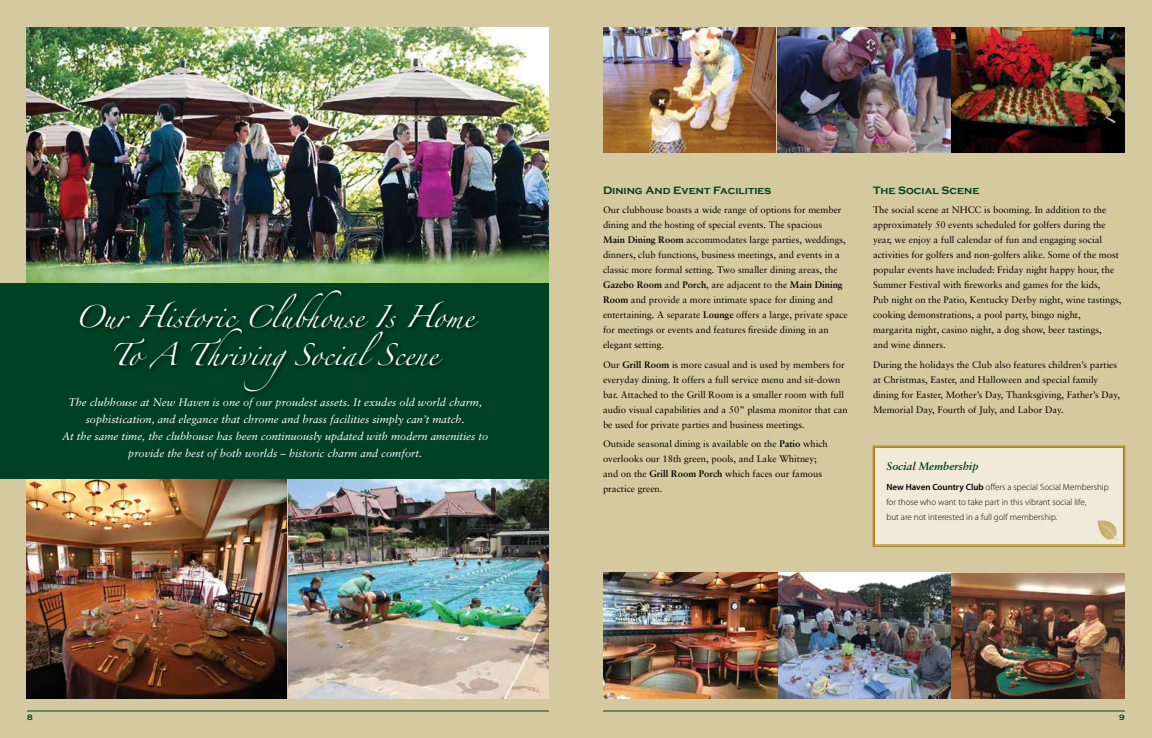
<style>
.page{position:relative;width:1152px;height:738px;background:#fff}
.page>*{position:absolute;margin:0;border:0;box-sizing:border-box;transform-origin:0 0}
.t1{font:20px/38px "Zapfino";color:#fff;text-align:center}
.t2{font:italic 11px/17px "Sabon";color:#fff;text-align:center}
.t3{font:700 11px "Copperplate Gothic";color:#004023}
.t4{font:italic 700 11px "Sabon";color:#004023}
.t5{font:9.5px/15px "Sabon";color:#000}
.t6{font:300 9px/15px "Myriad Pro";color:#000}
.t7{font:700 8px "Copperplate Gothic";color:#004023}
.s1{font-weight:700}
.s2{font-weight:600}
</style>
<div class="page">
<div style="left:0;top:0;width:576px;height:738px;background:#d5ca9f"></div>
<div style="left:576px;top:0;width:576px;height:738px;background:#d5ca9f"></div>
<hr style="left:27px;top:711px;width:522px;height:1px;background:#004023">
<hr style="left:603px;top:711px;width:522px;height:1px;background:#004023">
<img style="left:26px;top:478px;width:523px;height:221px">
<img style="left:27px;top:28px;width:522px;height:255px">
<div style="left:0;top:283px;width:549px;height:195px;background:#004023"></div>
<img style="left:603px;top:27px;width:522px;height:126px">
<img style="left:603px;top:573px;width:522px;height:126px">
<div style="left:873px;top:446px;width:252px;height:101px;background:#f1eadb"></div>
<div style="left:874px;top:447px;width:250px;height:98px;border:1px solid #a27f13"></div>
<img style="left:1096px;top:517px;width:23px;height:25px">
<h1 class="t1" style="left:74px;top:301px;width:401px">Our Historic Clubhouse Is Home<br>To A ThrivingSocialScene</h1>
<p class="t2" style="left:62px;top:394px;width:428px">The clubhouse at New Haven is one of our proudest assets. It exudes old world charm, sophistication, and elegance that chrome and brass facilities simply can’t match.<br>At the same time, the clubhouse has been continuously updated with modern amenities to provide the best of both worlds – historic charm and comfort.</p>
<p class="t3" style="left:603px;top:184px;width:170px">Dining And Event Facilities</p>
<p class="t5" style="left:603px;top:202px;width:246px">Our clubhouse boasts a wide range of options for member dining and the hosting of special events. The spacious<br><span class="s1">Main Dining Room</span> accommodates large parties, weddings, dinners, club functions, business meetings, and events in a classic more formal setting. Two smaller dining areas, the <span class="s1">Gazebo Room</span> and <span class="s1">Porch</span>, are adjacent to the <span class="s1">Main Dining Room</span> and provide a more intimate space for dining and entertaining. A separate <span class="s1">Lounge</span> offers a large, private space for meetings or events and features fireside dining in an elegant setting.</p>
<p class="t5" style="left:603px;top:357px;width:246px">Our <span class="s1">Grill Room</span> is more casual and is used by members for everyday dining. It offers a full service menu and sit-down bar. Attached to the Grill Room is a smaller room with full audio visual capabilities and a 50” plasma monitor that can be used for private parties and business meetings.</p>
<p class="t5" style="left:603px;top:436px;width:226px">Outside seasonal dining is available on the <span class="s1">Patio</span> which overlooks our 18th green, pools, and Lake Whitney; and on the <span class="s1">Grill Room Porch</span> which faces our famous practice green.</p>
<p class="t3" style="left:873px;top:184px;width:108px">The Social Scene</p>
<p class="t5" style="left:873px;top:202px;width:250px">The social scene at NHCC is booming. In addition to the approximately 50 events scheduled for golfers during the year, we enjoy a full calendar of fun and engaging social activities for golfers and non-golfers alike. Some of the most popular events have included: Friday night happy hour, the Summer Festival with fireworks and games for the kids,<br>Pub night on the Patio, Kentucky Derby night, wine tastings, cooking demonstrations, a pool party, bingo night, margarita night, casino night, a dog show, beer tastings,<br>and wine dinners.</p>
<p class="t5" style="left:873px;top:357px;width:249px">During the holidays the Club also features children’s parties at Christmas, Easter, and Halloween and special family dining for Easter, Mother’s Day, Thanksgiving, Father’s Day, Memorial Day, Fourth of July, and Labor Day.</p>
<p class="t4" style="left:886px;top:460px;width:94px">Social Membership</p>
<p class="t6" style="left:886px;top:479px;width:224px"><span class="s2">New Haven Country Club</span> offers a special Social Membership for those who want to take part in this vibrant social life,<br>but are not interested in a full golf membership.</p>
<p class="t7" style="left:27px;top:713px;width:7px">8</p>
<p class="t7" style="left:1119px;top:713px;width:7px">9</p>
</div>
